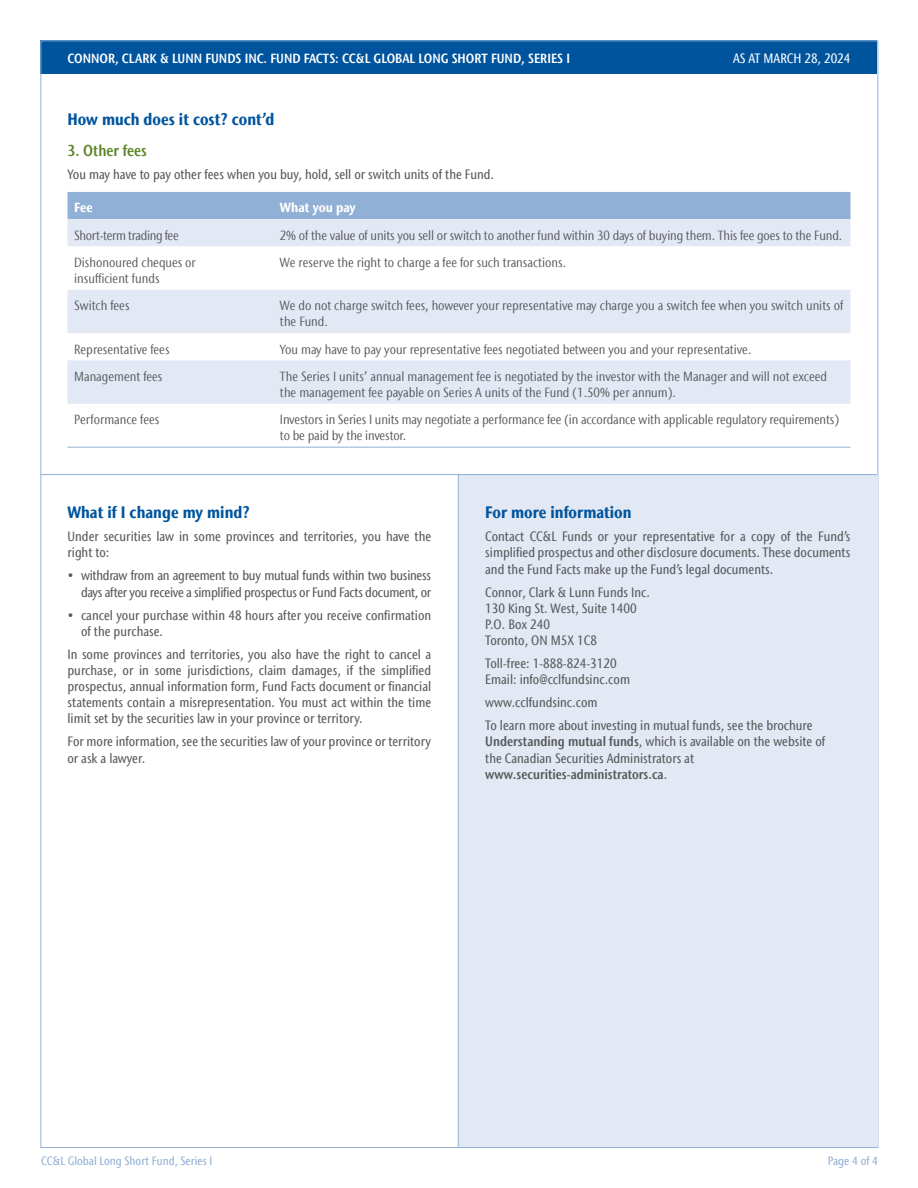
<style>
.page{position:relative;width:918px;height:1188px;background:#fff}
.page>*{position:absolute;margin:0;border:0;box-sizing:border-box;transform-origin:0 0}
.t1{font:700 condensed 16.5px "Stone Sans IIITC Com";color:#00549e}
.t2{font:600 condensed 15.75px "Stone Sans IIITC Com";color:#5c8727}
.t3{font:500 condensed 13.5px/16.2px "Stone Sans IIITC Com";color:#58595b}
.t4{font:500 condensed 13.5px/16.2px "Stone Sans IIITC Com";letter-spacing:-.02em;color:#58595b;text-align:right}
.t5{font:500 condensed 13.5px "Stone Sans IIITC Com";color:#fff}
.t6{font:condensed 13.2px/16.2px "Stone Sans IIITC Com";color:#58595b}
.t7{font:600 condensed 13.2px "Stone Sans IIITC Com";color:#fff}
.t8{font:condensed 13.2px "Stone Sans IIITC Com";letter-spacing:-.025em;color:#58595b}
.t9{font:700 condensed 13.2px "Stone Sans IIITC Com";color:#fff}
.t10{font:500 condensed 12px "Stone Sans IIITC Com";color:#91b0d5}
.s1{font-weight:600}
</style>
<div class="page">
<div style="left:40px;top:40px;width:838px;height:34px;background:#00549e"></div>
<div style="left:458px;top:475px;width:419px;height:672px;background:#e3e9f4"></div>
<hr style="left:40px;top:474px;width:418px;height:1px;background:#91b0d5">
<hr style="left:458px;top:475px;width:1px;height:672px;background:#91b0d5">
<hr style="left:458px;top:474px;width:419px;height:1px;background:#91b0d5">
<div style="left:68px;top:192px;width:782px;height:27px;background:#91b0d5"></div>
<svg style="left:68px;top:219px;width:782px;height:185px;fill:#e3e9f4"></svg>
<hr style="left:68px;top:447px;width:205px;height:1px;background:#91b0d5">
<hr style="left:273px;top:447px;width:577px;height:1px;background:#91b0d5">
<p class="t7" style="left:68px;top:50px;width:504px">CONNOR, CLARK &amp; LUNN FUNDS INC. FUND FACTS: CC&amp;L GLOBAL LONG SHORT FUND, SERIES I</p>
<p class="t5" style="left:733px;top:50px;width:119px">AS AT MARCH 28, 2024</p>
<p class="t1" style="left:68px;top:108px;width:208px">How much does it cost? cont’d</p>
<p class="t2" style="left:68px;top:141px;width:81px">3. Other fees</p>
<p class="t3" style="left:68px;top:166px;width:428px">You may have to pay other fees when you buy, hold, sell or switch units of the Fund.</p>
<p class="t9" style="left:74px;top:199px;width:20px">Fee</p>
<p class="t9" style="left:280px;top:199px;width:77px">What you pay</p>
<p class="t8" style="left:74px;top:227px;width:106px">Short-term trading fee</p>
<p class="t6" style="left:280px;top:227px;width:564px">2% of the value of units you sell or switch to another fund within 30 days of buying them. This fee goes to the Fund.</p>
<p class="t6" style="left:74px;top:254px;width:123px">Dishonoured cheques or insufficient funds</p>
<p class="t6" style="left:280px;top:254px;width:288px">We reserve the right to charge a fee for such transactions.</p>
<p class="t6" style="left:74px;top:297px;width:57px">Switch fees</p>
<p class="t6" style="left:280px;top:297px;width:565px">We do not charge switch fees, however your representative may charge you a switch fee when you switch units of the Fund.</p>
<p class="t6" style="left:74px;top:341px;width:97px">Representative fees</p>
<p class="t6" style="left:280px;top:341px;width:473px">You may have to pay your representative fees negotiated between you and your representative.</p>
<p class="t6" style="left:74px;top:368px;width:90px">Management fees</p>
<p class="t6" style="left:280px;top:368px;width:549px">The Series I units’ annual management fee is negotiated by the investor with the Manager and will not exceed the management fee payable on Series A units of the Fund (1.50% per annum).</p>
<p class="t6" style="left:74px;top:411px;width:87px">Performance fees</p>
<p class="t6" style="left:280px;top:411px;width:561px">Investors in Series I units may negotiate a performance fee (in accordance with applicable regulatory requirements) to be paid by the investor.</p>
<p class="t1" style="left:68px;top:502px;width:184px">What if I change my mind?</p>
<p class="t3" style="left:68px;top:528px;width:365px">Under securities law in some provinces and territories, you have the right to:</p>
<p class="t4" style="left:68px;top:567px;width:365px">• withdraw from an agreement to buy mutual funds within two business days after you receive a simplified prospectus or Fund Facts document, or</p>
<p class="t3" style="left:81px;top:607px;width:352px;text-indent:-14px">• cancel your purchase within 48 hours after you receive confirmation of the purchase.</p>
<p class="t3" style="left:68px;top:646px;width:365px;text-align:justify">In some provinces and territories, you also have the right to cancel a purchase, or in some jurisdictions, claim damages, if the simplified prospectus, annual information form, Fund Facts document or financial statements contain a misrepresentation. You must act within the time limit set by the securities law in your province or territory.</p>
<p class="t3" style="left:68px;top:734px;width:365px">For more information, see the securities law of your province or territory or ask a lawyer.</p>
<p class="t1" style="left:485px;top:502px;width:148px">For more information</p>
<p class="t3" style="left:485px;top:528px;width:367px;text-align:justify">Contact CC&amp;L Funds or your representative for a copy of the Fund’s simplified prospectus and other disclosure documents. These documents and the Fund Facts make up the Fund’s legal documents.</p>
<p class="t3" style="left:485px;top:584px;width:166px">Connor, Clark &amp; Lunn Funds Inc.<br>130 King St. West, Suite 1400<br>P.O. Box 240<br>Toronto, ON M5X 1C8</p>
<p class="t3" style="left:485px;top:655px;width:146px">Toll-free: 1-888-824-3120<br>Email: info@cclfundsinc.com</p>
<p class="t3" style="left:485px;top:691px;width:329px;line-height:23px">www.cclfundsinc.com<br>To learn more about investing in mutual funds, see the brochure</p>
<p class="t3" style="left:485px;top:734px;width:342px"><span class="s1">Understanding mutual funds</span>, which is available on the website of the Canadian Securities Administrators at <span class="s1">www.securities-administrators.ca</span>.</p>
<p class="t10" style="left:41px;top:1153px;width:173px">CC&amp;L Global Long Short Fund, Series I</p>
<p class="t10" style="left:828px;top:1153px;width:52px">Page 4 of 4</p>
</div>
